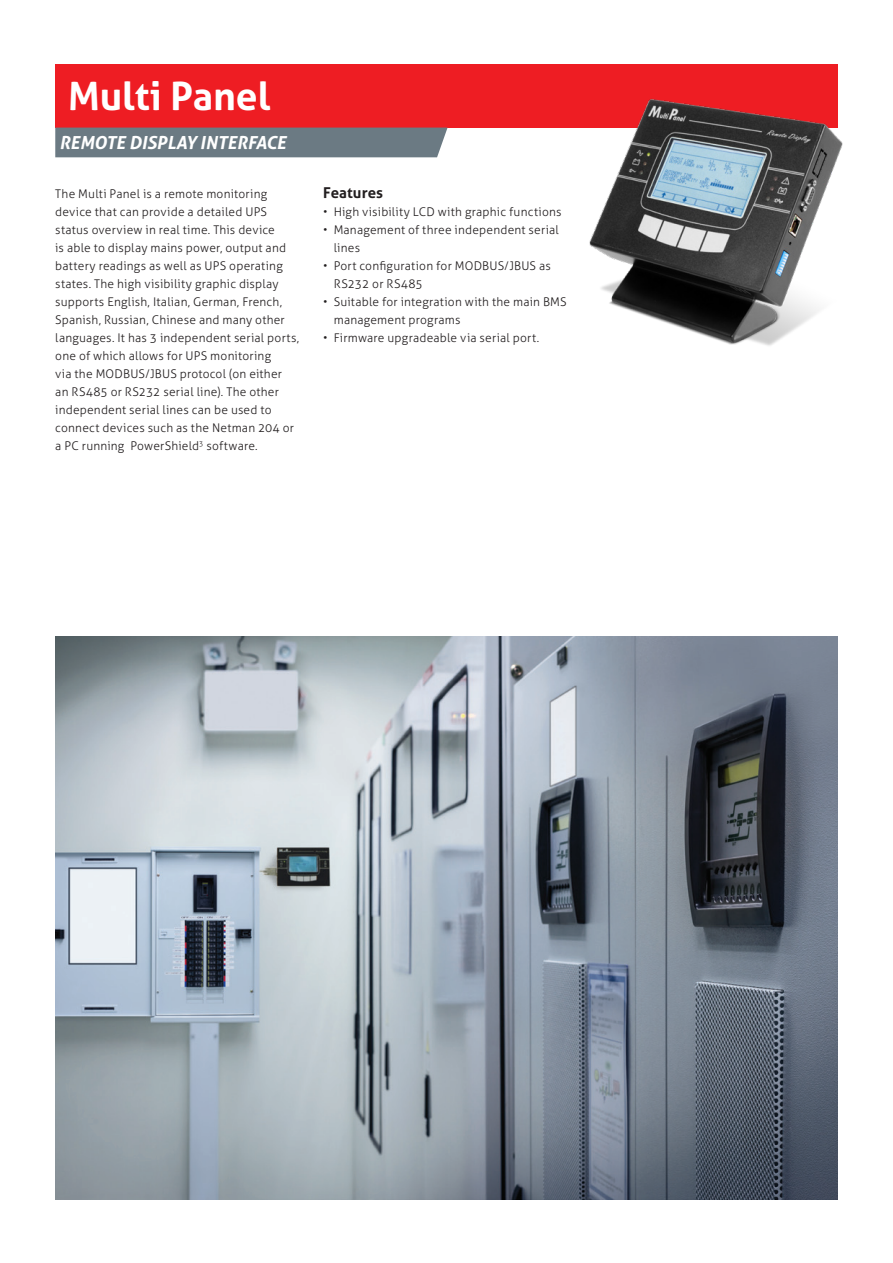
<style>
.page{position:relative;width:893px;height:1263px;background:#fff}
.page>*{position:absolute;margin:0;border:0;box-sizing:border-box;transform-origin:0 0}
.TITOLI_BIG{font:700 39px "Aller";color:#fff}
.TITOLI{font:italic 700 18px "Aller";color:#fff}
.t1{font:700 15px "Aller";letter-spacing:.005em;color:#231f20}
.testo{font:300 12px/18px "Aller";letter-spacing:.015em;color:#231f20}
</style>
<div class="page">
<div style="left:55px;top:64px;width:783px;height:64px;background:#ee1d23"></div>
<img style="left:589px;top:98px;width:254px;height:248px">
<div style="left:55px;top:128px;width:393px;height:29px;background:#6b7a83"></div>
<img style="left:55px;top:636px;width:783px;height:563px">
<p class="TITOLI_BIG" style="left:68px;top:72px;width:204px">Multi Panel</p>
<p class="TITOLI" style="left:60px;top:131px;width:228px">REMOTE DISPLAY INTERFACE</p>
<p class="testo" style="left:55px;top:185px;width:246px">The Multi Panel is a remote monitoring device that can provide a detailed UPS status overview in real time. This device<br>is able to display mains power, output and battery readings as well as UPS operating states. The high visibility graphic display supports English, Italian, German, French, Spanish, Russian, Chinese and many other languages. It has 3 independent serial ports, one of which allows for UPS monitoring<br>via the MODBUS/JBUS protocol (on either<br>an RS485 or RS232 serial line). The other independent serial lines can be used to connect devices such as the Netman 204 or a PC running PowerShield<sup>3</sup> software.</p>
<p class="t1" style="left:323px;top:183px;width:62px">Features</p>
<p class="testo" style="left:323px;top:203px;width:240px">• High visibility LCD with graphic functions</p>
<p class="testo" style="left:334px;top:221px;width:227px;text-indent:-11px">• Management of three independent serial lines</p>
<p class="testo" style="left:334px;top:257px;width:218px;text-indent:-11px">• Port configuration for MODBUS/JBUS as<br>RS232 or RS485</p>
<p class="testo" style="left:334px;top:293px;width:234px;text-indent:-11px">• Suitable for integration with the main BMS management programs</p>
<p class="testo" style="left:323px;top:329px;width:217px">• Firmware upgradeable via serial port.</p>
</div>
